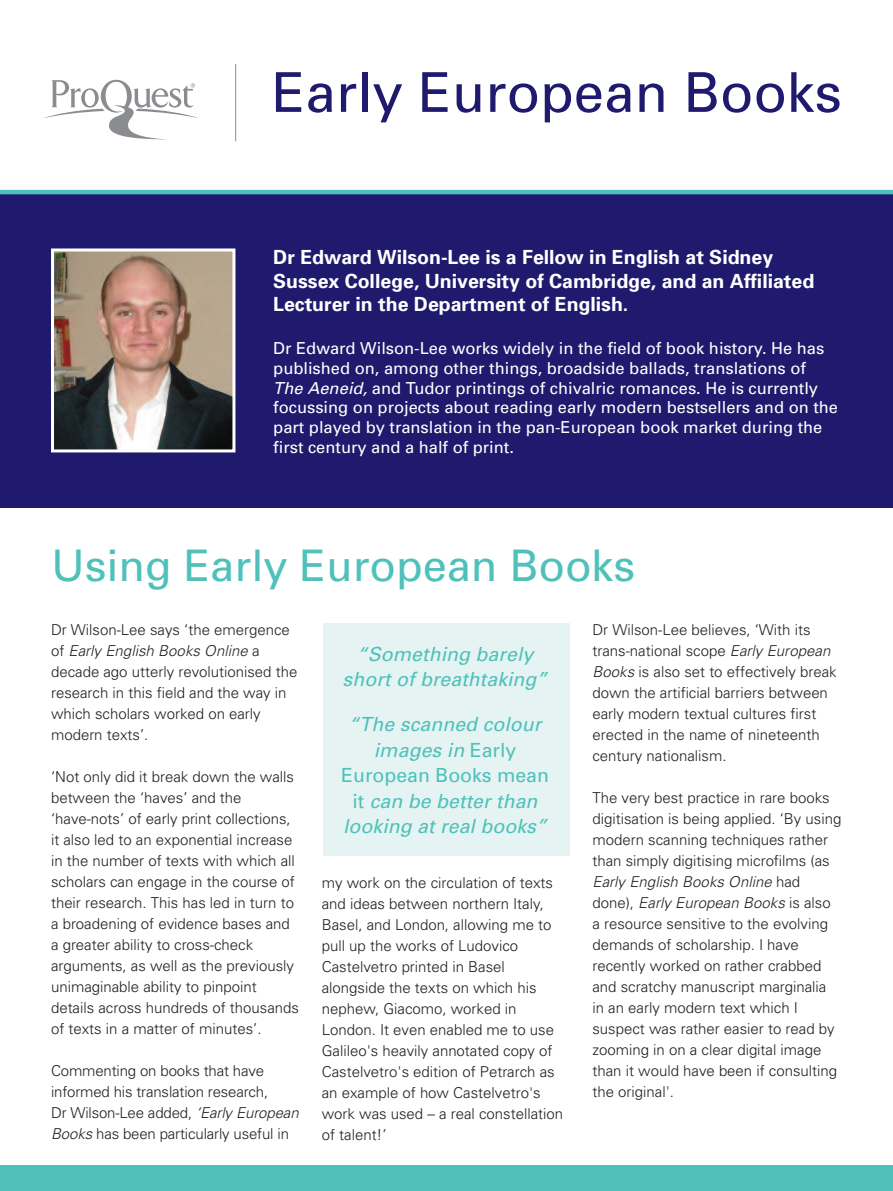
<style>
.page{position:relative;width:893px;height:1191px;background:#fff}
.page>*{position:absolute;margin:0;border:0;box-sizing:border-box;transform-origin:0 0}
.t1{font:54.9px "Univers";color:#1f1a6d}
.t2{font:43.5px "Univers";color:#4fc1ba}
.t3{font:700 19.5px/23.4px "Univers";color:#fff}
.t4{font:italic 19.5px/25.5px "Univers";letter-spacing:.005em;color:#4fc1ba;text-align:center}
.t5{font:16.5px/19.8px "Univers";color:#fff}
.t6{font:300 15px/21px "Univers";color:#231f20}
.s1{font-style:italic}
.s2{font-style:normal}
</style>
<div class="page">
<div style="left:0;top:191px;width:893px;height:316px;background:#1f1a6d"></div>
<svg style="left:44px;top:80px;width:154px;height:59px"></svg>
<hr style="left:235px;top:64px;width:1px;height:77px;background:#8a8c8f">
<hr style="left:0;top:190px;width:893px;height:4px;background:#4fc1ba">
<div style="left:0;top:1164px;width:893px;height:27px;background:#4fc1ba"></div>
<img style="left:55px;top:252px;width:176px;height:196px">
<div style="left:51px;top:248px;width:184px;height:204px;border:3px solid #fff"></div>
<div style="left:323px;top:623px;width:247px;height:232px;background:#e5f4f3"></div>
<h1 class="t1" style="left:272px;top:72px;width:572px">Early European Books</h1>
<h3 class="t3" style="left:273px;top:247px;width:542px">Dr Edward Wilson-Lee is a Fellow in English at Sidney<br>Sussex College, University of Cambridge, and an Affiliated<br>Lecturer in the Department of English.</h3>
<p class="t5" style="left:273px;top:340px;width:566px">Dr Edward Wilson-Lee works widely in the field of book history. He has published on, among other things, broadside ballads, translations of <span class="s1">The Aeneid,</span> and Tudor printings of chivalric romances. He is currently focussing on projects about reading early modern bestsellers and on the part played by translation in the pan-European book market during the first century and a half of print.</p>
<h2 class="t2" style="left:51px;top:549px;width:586px">Using Early European Books</h2>
<p class="t6" style="left:51px;top:620px;width:248px">Dr Wilson-Lee says ‘the emergence of <span class="s1">Early English Books Online</span> a decade ago utterly revolutionised the research in this field and the way in which scholars worked on early modern texts’.</p>
<p class="t6" style="left:51px;top:767px;width:250px">‘Not only did it break down the walls between the ‘haves’ and the ‘have-nots’ of early print collections, it also led to an exponential increase in the number of texts with which all scholars can engage in the course of their research. This has led in turn to a broadening of evidence bases and a greater ability to cross-check arguments, as well as the previously unimaginable ability to pinpoint details across hundreds of thousands of texts in a matter of minutes’.</p>
<p class="t6" style="left:51px;top:1061px;width:249px">Commenting on books that have informed his translation research,<br>Dr Wilson-Lee added, <span class="s1">‘Early European Books</span> has been particularly useful in</p>
<h3 class="t4" style="left:343px;top:642px;width:206px">“Something barely short of breathtaking”</h3>
<h3 class="t4" style="left:341px;top:713px;width:209px">“The scanned colour images in <span class="s2">Early<br>European Books mean it</span> can be better than looking at real books”</h3>
<p class="t6" style="left:322px;top:873px;width:243px">my work on the circulation of texts and ideas between northern Italy,<br>Basel, and London, allowing me to pull up the works of Ludovico<br>Castelvetro printed in Basel alongside the texts on which his nephew, Giacomo, worked in<br>London. It even enabled me to use<br>Galileo's heavily annotated copy of<br>Castelvetro's edition of Petrarch as an example of how Castelvetro's work was used – a real constellation of talent!’</p>
<p class="t6" style="left:592px;top:620px;width:246px">Dr Wilson-Lee believes, ‘With its trans-national scope <span class="s1">Early European Books</span> is also set to effectively break down the artificial barriers between early modern textual cultures first erected in the name of nineteenth century nationalism.</p>
<p class="t6" style="left:592px;top:788px;width:250px">The very best practice in rare books digitisation is being applied. ‘By using modern scanning techniques rather than simply digitising microfilms (as <span class="s1">Early English Books Online</span> had done), <span class="s1">Early European Books</span> is also a resource sensitive to the evolving demands of scholarship. I have recently worked on rather crabbed and scratchy manuscript marginalia in an early modern text which I suspect was rather easier to read by zooming in on a clear digital image than it would have been if consulting the original'.</p>
</div>
